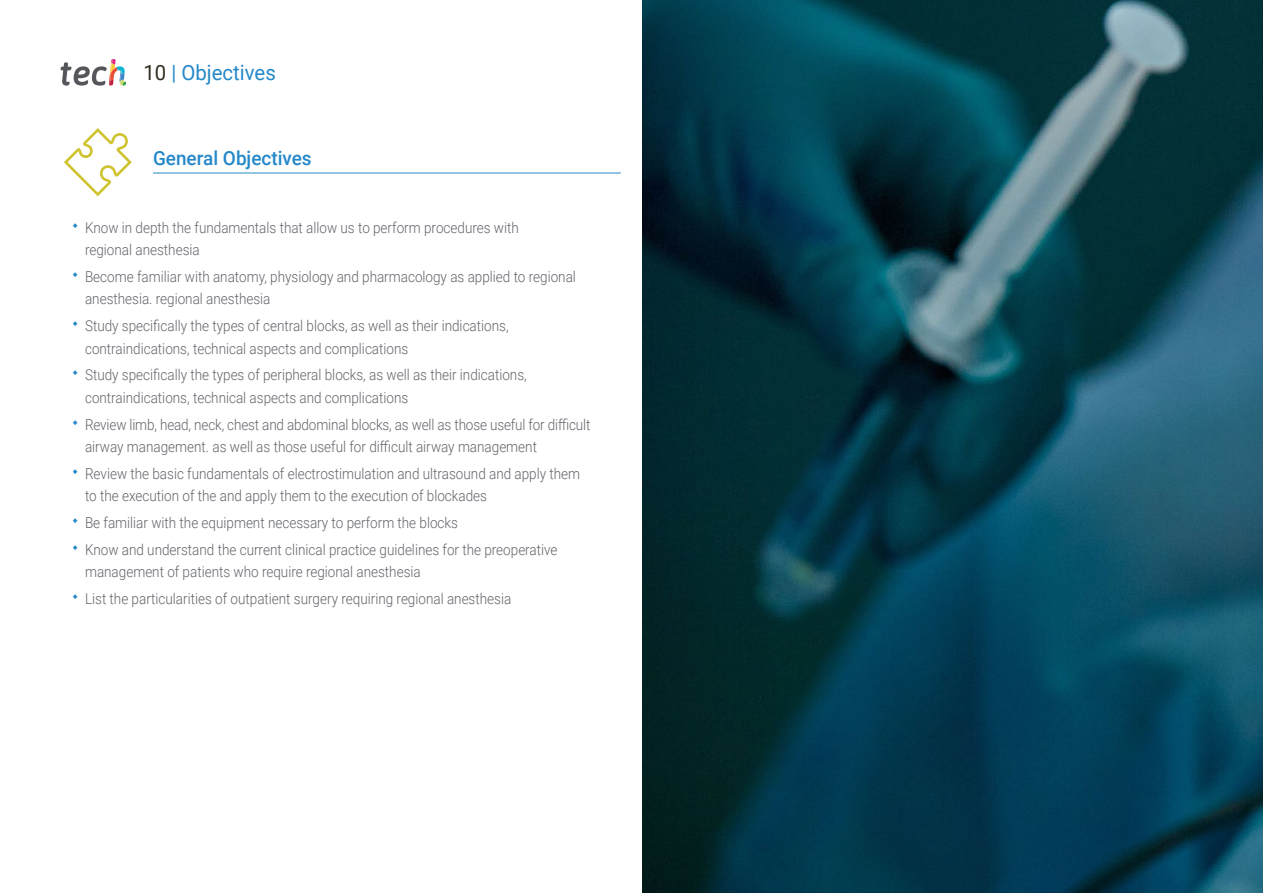
<style>
.page{position:relative;width:1263px;height:893px;background:#fff}
.page>*{position:absolute;margin:0;border:0;box-sizing:border-box;transform-origin:0 0}
.t1{font:21px "Roboto";color:#2488c9}
.t2{font:500 19.5px "Roboto";color:#2488c9}
.t3{font:300 15px/22.5px "Roboto";color:#61646a;scale:.9 1}
.s1{color:#312e20}
</style>
<div class="page">
<hr style="left:153px;top:173px;width:468px;height:1px;background:#2488c9">
<svg style="left:64px;top:128px;width:68px;height:68px"></svg>
<svg style="left:61px;top:59px;width:65px;height:27px"></svg>
<img style="left:642px;top:0;width:621px;height:893px">
<h1 class="t1" style="left:144px;top:57px;width:134px"><span class="s1">10</span> | Objectives</h1>
<h2 class="t2" style="left:153px;top:145px;width:160px">General Objectives</h2>
<p class="t3" style="left:85px;top:216px;width:483px">Know in depth the fundamentals that allow us to perform procedures with regional anesthesia</p>
<p class="t3" style="left:85px;top:265px;width:547px">Become familiar with anatomy, physiology and pharmacology as applied to regional anesthesia. regional anesthesia</p>
<p class="t3" style="left:85px;top:314px;width:472px">Study specifically the types of central blocks, as well as their indications, contraindications, technical aspects and complications</p>
<p class="t3" style="left:85px;top:363px;width:492px">Study specifically the types of peripheral blocks, as well as their indications, contraindications, technical aspects and complications</p>
<p class="t3" style="left:85px;top:413px;width:563px">Review limb, head, neck, chest and abdominal blocks, as well as those useful for difficult airway management. as well as those useful for difficult airway management</p>
<p class="t3" style="left:85px;top:462px;width:552px">Review the basic fundamentals of electrostimulation and ultrasound and apply them to the execution of the and apply them to the execution of blockades</p>
<p class="t3" style="left:85px;top:509px;width:526px;line-height:26.7px">Be familiar with the equipment necessary to perform the blocks<br>Know and understand the current clinical practice guidelines for the preoperative</p>
<p class="t3" style="left:85px;top:558px;width:475px;line-height:26.7px">management of patients who require regional anesthesia<br>List the particularities of outpatient surgery requiring regional anesthesia</p>
</div>
